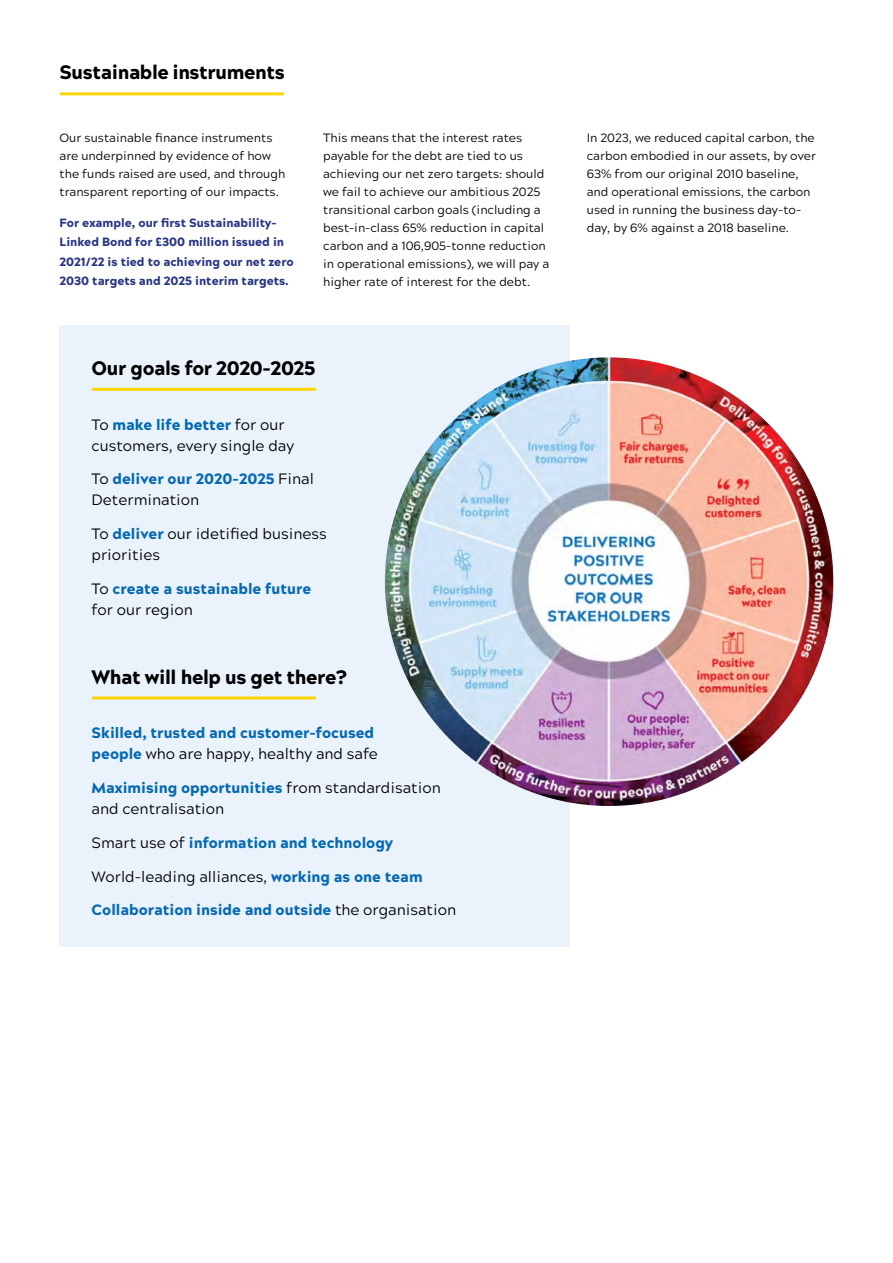
<style>
.page{position:relative;width:893px;height:1263px;background:#fff}
.page>*{position:absolute;margin:0;border:0;box-sizing:border-box;transform-origin:0 0}
.t1{font:900 19.5px "Acherus Grotesque";letter-spacing:-.02em;color:#000}
.t2{font:15px/21px "Acherus Grotesque";color:#000}
.t3{font:900 15px/21px "Acherus Grotesque";color:#0669b3}
.t4{font:12px/18px "Acherus Grotesque";color:#000}
.t5{font:900 12px/19.5px "Acherus Grotesque";color:#283583}
.s1{font-weight:900;color:#0069b4}
.s2{font-weight:900;color:#0669b3}
.s3{font-weight:400;color:#000}
</style>
<div class="page">
<hr style="left:61px;top:92px;width:222px;height:3px;background:#ffd500">
<div style="left:60px;top:325px;width:510px;height:622px;background:#eaf3fc"></div>
<img style="left:385px;top:357px;width:448px;height:449px;border-radius:224px">
<hr style="left:93px;top:388px;width:222px;height:3px;background:#ffd500">
<hr style="left:93px;top:696px;width:222px;height:3px;background:#ffd500">
<h1 class="t1" style="left:60px;top:56px;width:227px">Sustainable instruments</h1>
<p class="t4" style="left:60px;top:128px;width:227px">Our sustainable finance instruments are underpinned by evidence of how the funds raised are used, and through transparent reporting of our impacts.</p>
<p class="t5" style="left:60px;top:212px;width:236px">For example, our first Sustainability-Linked Bond for £300 million issued in 2021/22 is tied to achieving our net zero 2030 targets and 2025 interim targets.</p>
<p class="t4" style="left:323px;top:128px;width:228px">This means that the interest rates payable for the debt are tied to us achieving our net zero targets: should we fail to achieve our ambitious 2025 transitional carbon goals (including a best-in-class 65% reduction in capital carbon and a 106,905-tonne reduction in operational emissions), we will pay a higher rate of interest for the debt.</p>
<p class="t4" style="left:587px;top:128px;width:231px">In 2023, we reduced capital carbon, the carbon embodied in our assets, by over 63% from our original 2010 baseline, and operational emissions, the carbon used in running the business day-to&shy;day, by 6% against a 2018 baseline.</p>
<h1 class="t1" style="left:92px;top:351px;width:225px">Our goals for 2020-2025</h1>
<p class="t2" style="left:92px;top:413px;width:204px">To <span class="s1">make life better</span> for our customers, every single day</p>
<p class="t2" style="left:92px;top:468px;width:224px">To <span class="s2">deliver our 2020-2025</span> Final<br>Determination</p>
<p class="t2" style="left:92px;top:522px;width:237px">To <span class="s2">deliver</span> our idetified business priorities</p>
<p class="t3" style="left:92px;top:577px;width:221px"><span class="s3">To</span> create a sustainable future <span class="s3">for our region</span></p>
<h1 class="t1" style="left:92px;top:660px;width:256px">What will help us get there?</h1>
<p class="t3" style="left:92px;top:722px;width:288px">Skilled, trusted and customer-focused people <span class="s3">who are happy, healthy and safe</span></p>
<p class="t2" style="left:92px;top:776px;width:351px"><span class="s2">Maximising opportunities</span> from standardisation and centralisation</p>
<p class="t3" style="left:92px;top:831px;width:303px"><span class="s3">Smart use of</span> information and technology</p>
<p class="t2" style="left:92px;top:865px;width:333px">World-leading alliances, <span class="s2">working as one team</span></p>
<p class="t3" style="left:92px;top:899px;width:366px">Collaboration inside and outside <span class="s3">the organisation</span></p>
</div>
